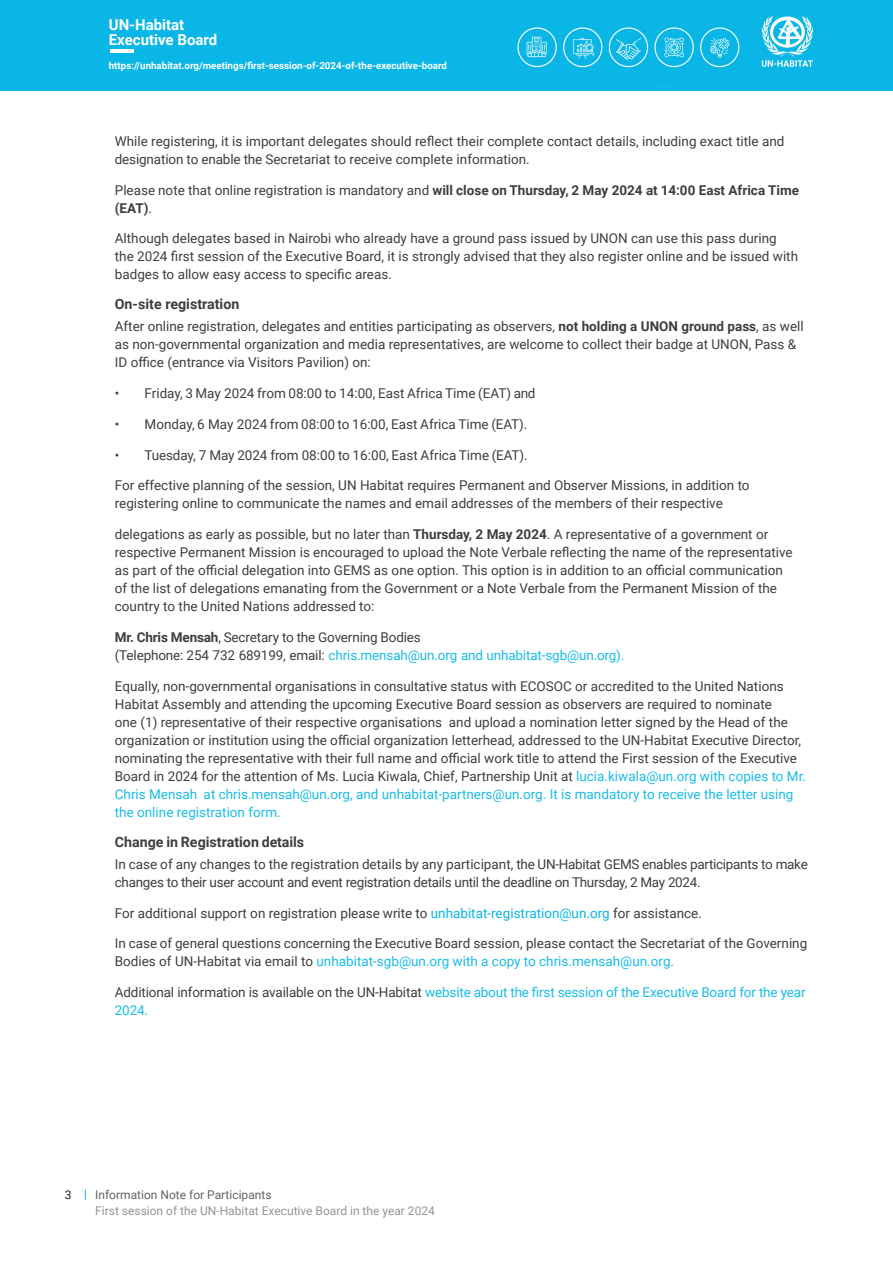
<style>
.page{position:relative;width:893px;height:1263px;background:#fff}
.page>*{position:absolute;margin:0;border:0;box-sizing:border-box;transform-origin:0 0}
.t1{font:700 15px/15px "Roboto";color:#fff}
.Heading_2{font:700 14.25px "Roboto";color:#3e3e3f}
.Body_Text{font:13.5px/18px "Roboto";color:#3e3e3f}
.Body_Text-2{font:13.5px/18px "Roboto";letter-spacing:-.02em;color:#3e3e3f}
.Body_Text-3{font:13.5px/18px "Roboto";letter-spacing:-.01em;color:#1abce6}
.Body_Text-4{font:700 13.5px/18px "Roboto";color:#3e3e3f}
.t2{font:12px "Roboto";color:#939598}
.t3{font:12px "Roboto";color:#636366}
.t4{font:12px "Roboto";color:#231f20}
.t5{font:700 9.75px "Roboto";color:#fff}
.s1{font-weight:400}
.s2{font-weight:700}
.s3{color:#1abce6}
.s4{color:#0ab6e5}
.s5{color:#3e3e3f}
</style>
<div class="page">
<div style="left:0;top:0;width:893px;height:90px;background:#0ab6e6"></div>
<hr style="left:110px;top:50px;width:23px;height:3px;background:#fff">
<p class="t1" style="left:109px;top:16px;width:110px">UN-Habitat<br>Executive Board</p>
<p class="t5" style="left:109px;top:59px;width:340px">https://unhabitat.org/meetings/first-session-of-2024-of-the-executive-board</p>
<p class="Body_Text" style="left:115px;top:131px;width:671px">While registering, it is important delegates should reflect their complete contact details, including exact title and designation to enable the Secretariat to receive complete information.</p>
<p class="Body_Text-4" style="left:115px;top:180px;width:686px"><span class="s1">Please note that online registration is mandatory and</span> will close on Thursday, 2 May 2024 at 14:00 East Africa Time (EAT)<span class="s1">.</span></p>
<p class="Body_Text" style="left:115px;top:229px;width:685px">Although delegates based in Nairobi who already have a ground pass issued by UNON can use this pass during the 2024 first session of the Executive Board, it is strongly advised that they also register online and be issued with badges to allow easy access to specific areas.</p>
<p class="Heading_2" style="left:115px;top:294px;width:126px">On-site registration</p>
<p class="Body_Text" style="left:115px;top:317px;width:690px">After online registration, delegates and entities participating as observers, <span class="s2">not holding a UNON ground pass</span>, as well as non-governmental organization and media representatives, are welcome to collect their badge at UNON, Pass &amp;<br>ID office (entrance via Visitors Pavilion) on:</p>
<p class="Body_Text" style="left:115px;top:384px;width:422px">• Friday, 3 May 2024 from 08:00 to 14:00, East Africa Time (EAT) and</p>
<p class="Body_Text" style="left:115px;top:415px;width:414px">• Monday, 6 May 2024 from 08:00 to 16:00, East Africa Time (EAT).</p>
<p class="Body_Text" style="left:115px;top:445px;width:414px">• Tuesday, 7 May 2024 from 08:00 to 16:00, East Africa Time (EAT).</p>
<p class="Body_Text" style="left:115px;top:476px;width:636px">For effective planning of the session, UN Habitat requires Permanent and Observer Missions, in addition to registering online to communicate the names and email addresses of the members of their respective</p>
<p class="Body_Text" style="left:115px;top:525px;width:679px">delegations as early as possible, but no later than <span class="s2">Thursday, 2 May 2024</span>. A representative of a government or respective Permanent Mission is encouraged to upload the Note Verbale reflecting the name of the representative as part of the official delegation into GEMS as one option. This option is in addition to an official communication of the list of delegations emanating from the Government or a Note Verbale from the Permanent Mission of the country to the United Nations addressed to:</p>
<p class="Body_Text" style="left:115px;top:628px;width:511px"><span class="s2">Mr. Chris Mensah</span>, Secretary to the Governing Bodies<br>(Telephone: 254 732 689199, email: <span class="s3">chris.mensah@un.org and unhabitat-sgb@un.org).</span></p>
<p class="Body_Text" style="left:115px;top:676px;width:693px">Equally, non-governmental organisations in consultative status with ECOSOC or accredited to the United Nations Habitat Assembly and attending the upcoming Executive Board session as observers are required to nominate<br>one (1) representative of their respective organisations and upload a nomination letter signed by the Head of the organization or institution using the official organization letterhead, addressed to the UN-Habitat Executive Director, nominating the representative with their full name and official work title to attend the First session of the Executive Board in 2024 for the attention of Ms. Lucia Kiwala, Chief, Partnership Unit at <span class="s3">lucia.kiwala@un.org with copies to Mr.<br>Chris Mensah at chris.mensah@un.org, and unhabitat-partners@un.org. It is mandatory to receive the letter using the online registration form.</span></p>
<p class="Heading_2" style="left:115px;top:831px;width:191px">Change in Registration details</p>
<p class="Body_Text-2" style="left:115px;top:854px;width:694px">In case of any changes to the registration details by any participant, the UN-Habitat GEMS enables participants to make changes to their user account and event registration details until the deadline on Thursday, 2 May 2024.</p>
<p class="Body_Text" style="left:115px;top:903px;width:589px">For additional support on registration please write to <span class="s4">unhabitat-registration@un.org</span> for assistance.</p>
<p class="Body_Text" style="left:115px;top:934px;width:694px">In case of general questions concerning the Executive Board session, please contact the Secretariat of the Governing<br>Bodies of UN-Habitat via email to <span class="s3">unhabitat-sgb@un.org with a copy to chris.mensah@un.org.</span></p>
<p class="Body_Text-3" style="left:115px;top:983px;width:692px"><span class="s5">Additional information is available on the UN-Habitat</span> website about the first session of the Executive Board for the year<br>2024.</p>
<p class="t4" style="left:65px;top:1186px;width:8px">3</p>
<p class="t3" style="left:95px;top:1186px;width:178px">Information Note for Participants</p>
<p class="t2" style="left:95px;top:1202px;width:341px">First session of the UN-Habitat Executive Board in the year 2024</p>
</div>
